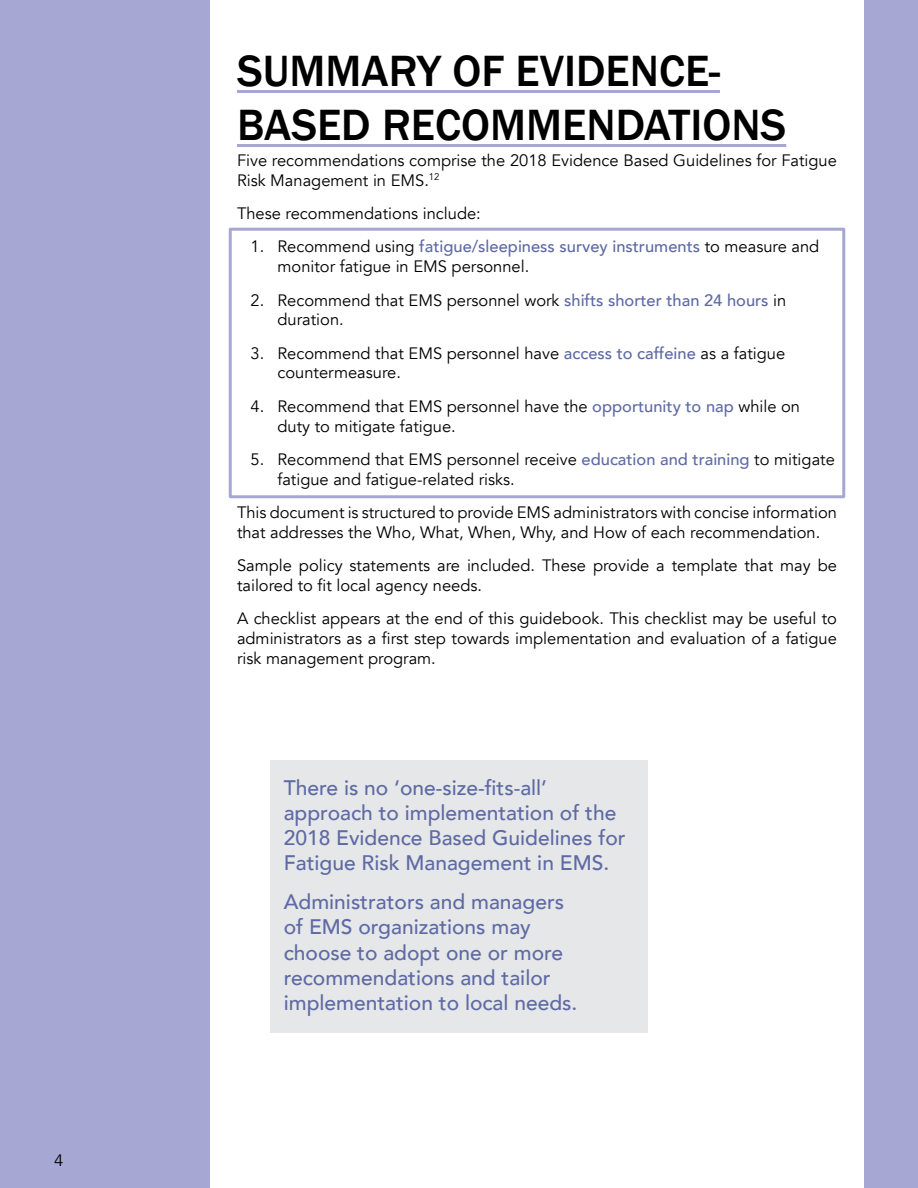
<style>
.page{position:relative;width:918px;height:1188px;background:#fff}
.page>*{position:absolute;margin:0;border:0;box-sizing:border-box;transform-origin:0 0}
.Page_Section_Header{font:500 45px/54px "Franklin Gothic";color:#000}
.Emphasis{font:500 21px/25.2px "Avenir";color:#5e6aa5}
.Body_Text{font:16.5px/19.8px "Avenir";color:#000}
.s1{font-weight:500;color:#5e6aa5}
</style>
<div class="page">
<div style="left:864px;top:0;width:54px;height:1188px;background:#a7a7d3"></div>
<div style="left:0;top:0;width:210px;height:1188px;background:#a7a7d3"></div>
<hr style="left:237px;top:90px;width:483px;height:3px;background:#a7a7d3">
<hr style="left:237px;top:144px;width:549px;height:3px;background:#a7a7d3">
<div style="left:229px;top:228px;width:616px;height:270px;border:3px solid #a7a7d3"></div>
<div style="left:270px;top:760px;width:378px;height:273px;background:#e6e7e8"></div>
<p class="Body_Text" style="left:54px;top:1150px;width:11px">4</p>
<p class="Page_Section_Header" style="left:237px;top:44px;width:551px">SUMMARY OF EVIDENCE-<br>BASED RECOMMENDATIONS</p>
<p class="Body_Text" style="left:237px;top:151px;width:602px">Five recommendations comprise the 2018 Evidence Based Guidelines for Fatigue<br>Risk Management in EMS.<sup>12</sup></p>
<p class="Body_Text" style="left:237px;top:204px;width:245px">These recommendations include:</p>
<p class="Body_Text" style="left:278px;top:237px;width:543px;text-indent:-27px">1. Recommend using <span class="s1">fatigue/sleepiness survey instruments</span> to measure and monitor fatigue in EMS personnel.</p>
<p class="Body_Text" style="left:278px;top:290px;width:510px;text-indent:-27px">2. Recommend that EMS personnel work <span class="s1">shifts shorter than 24 hours</span> in duration.</p>
<p class="Body_Text" style="left:278px;top:343px;width:509px;text-indent:-27px">3. Recommend that EMS personnel have <span class="s1">access to caffeine</span> as a fatigue countermeasure.</p>
<p class="Body_Text" style="left:278px;top:396px;width:524px;text-indent:-27px">4. Recommend that EMS personnel have the <span class="s1">opportunity to nap</span> while on duty to mitigate fatigue.</p>
<p class="Body_Text" style="left:278px;top:450px;width:559px;text-indent:-27px">5. Recommend that EMS personnel receive <span class="s1">education and training</span> to mitigate fatigue and fatigue-related risks.</p>
<p class="Body_Text" style="left:237px;top:503px;width:602px">This document is structured to provide EMS administrators with concise information that addresses the Who, What, When, Why, and How of each recommendation.</p>
<p class="Body_Text" style="left:237px;top:556px;width:602px">Sample policy statements are included. These provide a template that may be tailored to fit local agency needs.</p>
<p class="Body_Text" style="left:237px;top:609px;width:602px;text-align:justify">A checklist appears at the end of this guidebook. This checklist may be useful to administrators as a first step towards implementation and evaluation of a fatigue risk management program.</p>
<p class="Emphasis" style="left:284px;top:774px;width:343px">There is no ‘one-size-fits-all’ approach to implementation of the 2018 Evidence Based Guidelines for Fatigue Risk Management in EMS.</p>
<p class="Emphasis" style="left:284px;top:888px;width:295px">Administrators and managers of EMS organizations may choose to adopt one or more recommendations and tailor implementation to local needs.</p>
</div>
